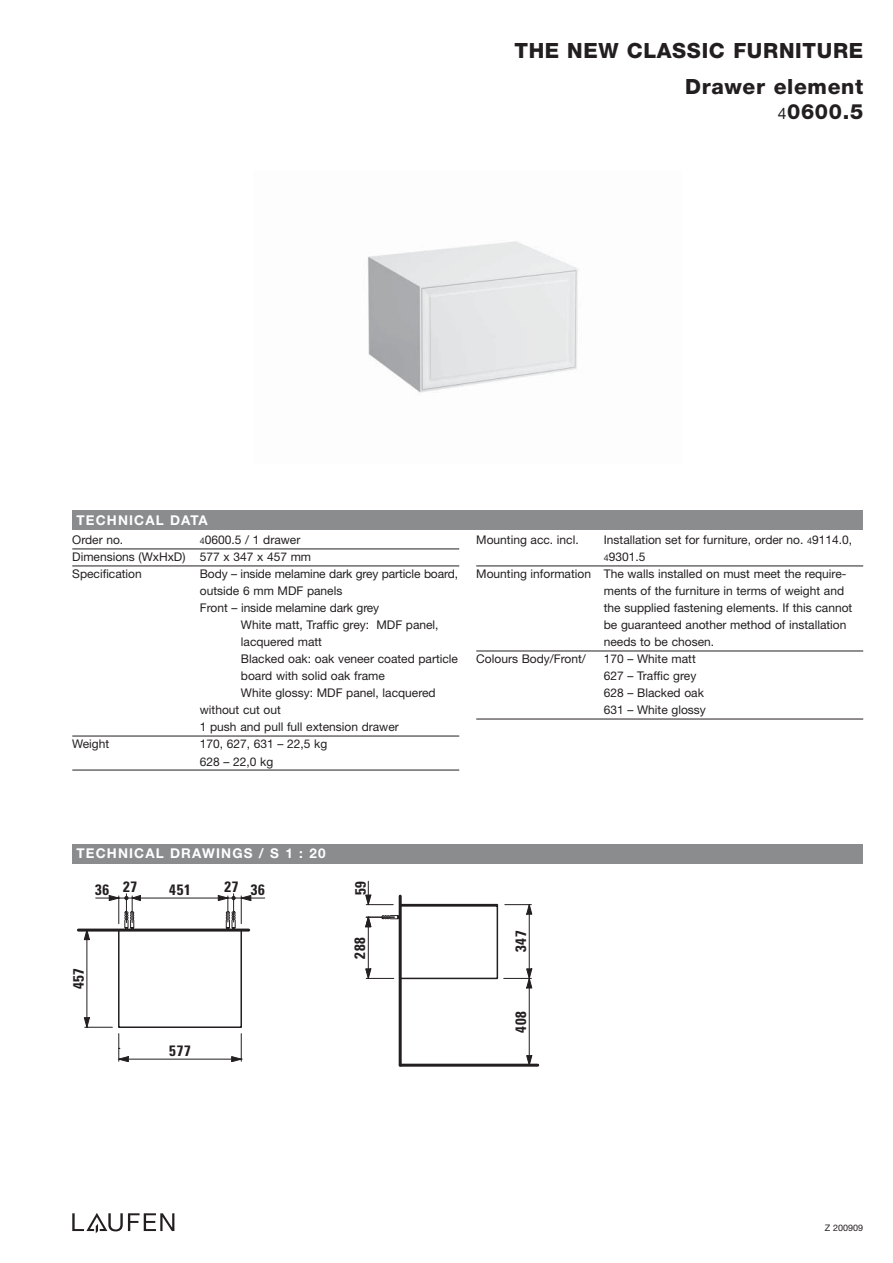
<style>
.page{position:relative;width:893px;height:1263px;background:#fff}
.page>*{position:absolute;margin:0;border:0;box-sizing:border-box;transform-origin:0 0}
.t1{font:800 21px/25.5px "Helvetica Neue";letter-spacing:.03em;color:#231f20;text-align:right}
.t2{font:700 condensed 15px "Univers";letter-spacing:.05em;color:#231f20}
.t3{font:700 13.5px "Helvetica Neue";letter-spacing:.085em;color:#fff}
.t4{font:12px/17px "Helvetica Neue";color:#231f20}
.t5{font:9px "Helvetica Neue";color:#231f20}
.s1{font-weight:400;font-size:15.75px}
.s2{font-size:9px}
</style>
<div class="page">
<svg style="left:72px;top:1213px;width:102px;height:20px"></svg>
<div style="left:72px;top:844px;width:791px;height:19px;background:#8a8c8e"></div>
<div style="left:72px;top:510px;width:791px;height:19px;background:#8a8c8e"></div>
<hr style="left:72px;top:549px;width:387px;height:1px;background:#231f20">
<hr style="left:72px;top:566px;width:387px;height:1px;background:#231f20">
<hr style="left:72px;top:736px;width:387px;height:1px;background:#231f20">
<hr style="left:72px;top:770px;width:387px;height:1px;background:#231f20">
<hr style="left:476px;top:566px;width:387px;height:1px;background:#231f20">
<hr style="left:476px;top:651px;width:387px;height:1px;background:#231f20">
<hr style="left:476px;top:719px;width:387px;height:1px;background:#231f20">
<img style="left:368px;top:241px;width:211px;height:152px">
<hr style="left:78px;top:928px;width:171px;height:3px;background:#231f20">
<div style="left:118px;top:929px;width:124px;height:99px;border:2px solid #231f20"></div>
<hr style="left:96px;top:898px;width:36px;height:1px;background:#231f20">
<hr style="left:132px;top:898px;width:96px;height:1px;background:#231f20">
<svg style="left:218px;top:894px;width:47px;height:37px"></svg>
<hr style="left:87px;top:930px;width:1px;height:97px;background:#231f20">
<svg style="left:84px;top:931px;width:6px;height:9px"></svg>
<svg style="left:109px;top:894px;width:32px;height:37px"></svg>
<svg style="left:84px;top:1017px;width:28px;height:11px"></svg>
<hr style="left:119px;top:1059px;width:122px;height:1px;background:#231f20">
<svg style="left:118px;top:1033px;width:11px;height:29px"></svg>
<svg style="left:231px;top:1033px;width:11px;height:29px"></svg>
<hr style="left:399px;top:896px;width:3px;height:169px;background:#231f20">
<hr style="left:400px;top:1064px;width:138px;height:3px;background:#231f20">
<hr style="left:529px;top:978px;width:1px;height:87px;background:#231f20">
<svg style="left:504px;top:1055px;width:28px;height:9px"></svg>
<svg style="left:365px;top:881px;width:167px;height:107px"></svg>
<h1 class="t1" style="left:514px;top:39px;width:350px">THE NEW CLASSIC FURNITURE</h1>
<h1 class="t1" style="left:685px;top:75px;width:180px">Drawer element<br><span class="s1">4</span>0600.5</h1>
<p class="t3" style="left:77px;top:515px;width:133px">TECHNICAL DATA</p>
<p class="t4" style="left:72px;top:533px;width:53px">Order no.</p>
<p class="t4" style="left:72px;top:533px;width:240px;text-indent:128px"><span class="s2">4</span>0600.5 / 1 drawer<br>Dimensions (WxHxD) 577 x 347 x 457 mm<br>Specification</p>
<p class="t4" style="left:200px;top:567px;width:260px">Body – inside melamine dark grey particle board,</p>
<p class="t4" style="left:200px;top:584px;width:144px">outside 6 mm MDF panels</p>
<p class="t4" style="left:200px;top:601px;width:181px">Front – inside melamine dark grey</p>
<p class="t4" style="left:241px;top:618px;width:199px">White matt, Traffic grey: MDF panel,</p>
<p class="t4" style="left:241px;top:635px;width:83px">lacquered matt</p>
<p class="t4" style="left:241px;top:652px;width:219px">Blacked oak: oak veneer coated particle</p>
<p class="t4" style="left:241px;top:669px;width:145px">board with solid oak frame</p>
<p class="t4" style="left:241px;top:686px;width:196px">White glossy: MDF panel, lacquered</p>
<p class="t4" style="left:200px;top:703px;width:83px">without cut out</p>
<p class="t4" style="left:200px;top:720px;width:200px">1 push and pull full extension drawer</p>
<p class="t4" style="left:72px;top:737px;width:38px">Weight</p>
<p class="t4" style="left:200px;top:737px;width:129px">170, 627, 631 – 22,5 kg<br>628 – 22,0 kg</p>
<p class="t4" style="left:476px;top:533px;width:104px">Mounting acc. incl.</p>
<p class="t4" style="left:604px;top:533px;width:250px">Installation set for furniture, order no. <span class="s2">4</span>9114.0,</p>
<p class="t4" style="left:604px;top:550px;width:43px"><span class="s2">4</span>9301.5</p>
<p class="t4" style="left:476px;top:567px;width:372px">Mounting information The walls installed on must meet the require-</p>
<p class="t4" style="left:604px;top:584px;width:242px">ments of the furniture in terms of weight and</p>
<p class="t4" style="left:604px;top:601px;width:250px">the supplied fastening elements. If this cannot</p>
<p class="t4" style="left:604px;top:618px;width:244px">be guaranteed another method of installation</p>
<p class="t4" style="left:604px;top:635px;width:112px">needs to be chosen.</p>
<p class="t4" style="left:476px;top:652px;width:111px">Colours Body/Front/</p>
<p class="t4" style="left:604px;top:652px;width:104px">170 – White matt<br>627 – Traffic grey<br>628 – Blacked oak<br>631 – White glossy</p>
<p class="t3" style="left:77px;top:849px;width:250px">TECHNICAL DRAWINGS / S 1 : 20</p>
<p class="t2" style="left:95px;top:882px;width:43px">36 27</p>
<p class="t2" style="left:169px;top:884px;width:23px">451</p>
<p class="t2" style="left:224px;top:882px;width:42px">27 36</p>
<p class="t2" style="left:73px;top:989px;width:23px;rotate:-90deg">457</p>
<p class="t2" style="left:169px;top:1045px;width:23px">577</p>
<p class="t2" style="left:355px;top:895px;width:16px;rotate:-90deg">59</p>
<p class="t2" style="left:354px;top:958px;width:23px;rotate:-90deg">288</p>
<p class="t2" style="left:515px;top:952px;width:23px;rotate:-90deg">347</p>
<p class="t2" style="left:515px;top:1032px;width:23px;rotate:-90deg">408</p>
<p class="t5" style="left:825px;top:1224px;width:40px">Z 200909</p>
</div>
